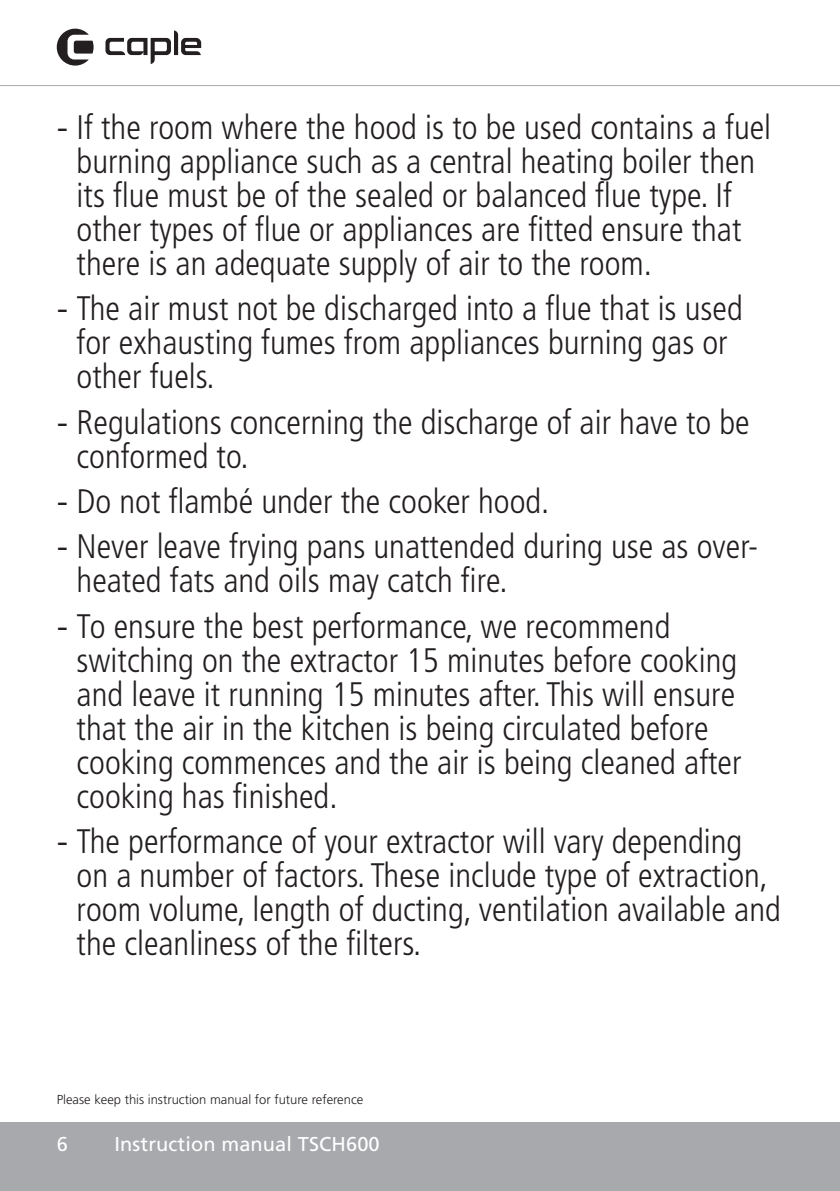
<style>
.page{position:relative;width:840px;height:1191px;background:#fff}
.page>*{position:absolute;margin:0;border:0;box-sizing:border-box;transform-origin:0 0}
.t1{font:300 condensed 34px/34px "Frutiger";color:#231f20}
.t2{font:20px "Frutiger";letter-spacing:.005em;color:#fff}
.t3{font:300 13px "Frutiger";color:#231f20}
.s1{font-stretch:normal}
</style>
<div class="page">
<div style="left:0;top:1123px;width:839px;height:68px;background:#a8a9ad"></div>
<hr style="left:0;top:85px;width:839px;height:1px;background:#a8a9ad">
<svg style="left:57px;top:29px;width:36px;height:37px"></svg>
<svg style="left:105px;top:30px;width:96px;height:34px"></svg>
<p class="t1" style="left:77px;top:111px;width:695px;text-indent:-20px"><span class="s1">-</span> If the room where the hood is to be used contains a fuel burning appliance such as a central heating boiler then its flue must be of the sealed or balanced flue type. If other types of flue or appliances are fitted ensure that there is an adequate supply of air to the room.</p>
<p class="t1" style="left:77px;top:292px;width:667px;text-indent:-20px"><span class="s1">-</span> The air must not be discharged into a flue that is used for exhausting fumes from appliances burning gas or other fuels.</p>
<p class="t1" style="left:77px;top:405px;width:674px;text-indent:-20px"><span class="s1">-</span> Regulations concerning the discharge of air have to be conformed to.</p>
<p class="t1" style="left:57px;top:485px;width:494px"><span class="s1">-</span> Do not flambé under the cooker hood.</p>
<p class="t1" style="left:77px;top:530px;width:682px;text-indent:-20px"><span class="s1">-</span> Never leave frying pans unattended during use as over&shy;heated fats and oils may catch fire.</p>
<p class="t1" style="left:77px;top:609px;width:666px;text-indent:-20px"><span class="s1">-</span> To ensure the best performance, we recommend switching on the extractor 15 minutes before cooking and leave it running 15 minutes after. This will ensure that the air in the kitchen is being circulated before cooking commences and the air is being cleaned after cooking has finished.</p>
<p class="t1" style="left:77px;top:825px;width:705px;text-indent:-20px"><span class="s1">-</span> The performance of your extractor will vary depending on a number of factors. These include type of extraction, room volume, length of ducting, ventilation available and the cleanliness of the filters.</p>
<p class="t3" style="left:57px;top:1092px;width:308px">Please keep this instruction manual for future reference</p>
<p class="t2" style="left:57px;top:1132px;width:13px">6</p>
<p class="t2" style="left:115px;top:1132px;width:266px">Instruction manual TSCH600</p>
</div>
